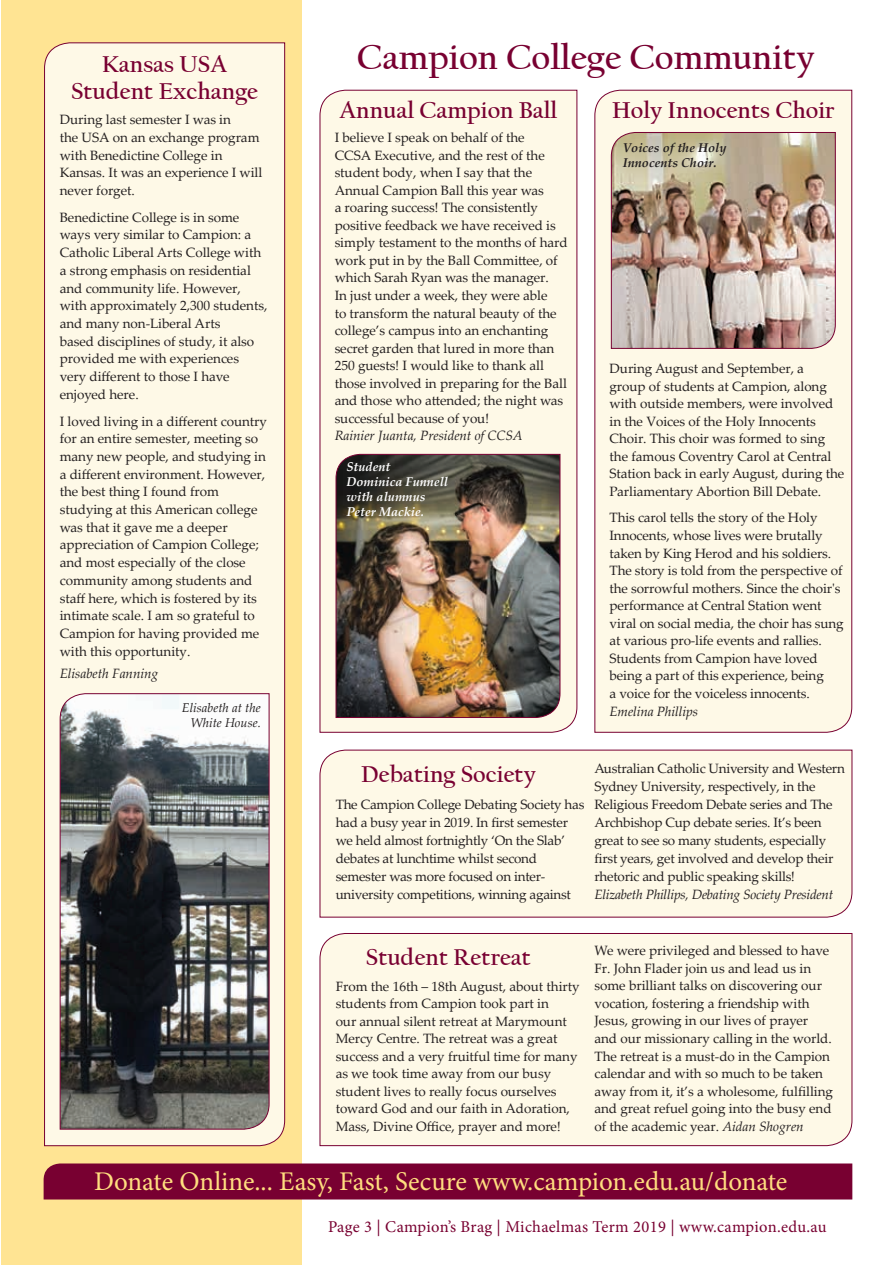
<style>
.page{position:relative;width:895px;height:1265px;background:#fff}
.page>*{position:absolute;margin:0;border:0;box-sizing:border-box;transform-origin:0 0}
.Maroon_Heading{font:700 36px "Californian FB";color:#780031}
.t1{font:27px "Minion Pro";letter-spacing:-.005em;color:#ffde7f}
.Maroon_Heading-2{font:700 24px "Californian FB";color:#780031}
.t2{font:16.5px "Minion Pro";letter-spacing:.015em;color:#780031}
.Body_Copy{font:13.5px/17.5px "Palatino Linotype";letter-spacing:-.005em;color:#231f20}
.Body_Copy-2{font:italic 13.5px "Palatino Linotype";letter-spacing:-.005em;color:#231f20}
.Photo_Caption{font:italic 700 12.75px/15px "Palatino Linotype";color:#fff}
.Photo_Caption-2{font:italic 700 12.75px/15px "Palatino Linotype";color:#231f20}
.Photo_Caption-3{font:italic 12.75px/15px "Palatino Linotype";color:#231f20;text-align:right}
.s1{font-style:italic}
</style>
<div class="page">
<div style="left:2px;top:0;width:300px;height:1264px;background:#ffe493"></div>
<div style="left:44px;top:1163px;width:808px;height:36px;background:#780031"></div>
<div style="left:319px;top:89px;width:258px;height:644px;background:#fef9e7"></div>
<img style="left:335px;top:453px;width:225px;height:265px">
<div style="left:594px;top:89px;width:258px;height:644px;background:#fef9e7"></div>
<img style="left:610px;top:132px;width:226px;height:217px">
<div style="left:319px;top:933px;width:533px;height:213px;background:#fef9e7"></div>
<div style="left:44px;top:42px;width:241px;height:1104px;background:#fef9e7"></div>
<img style="left:59px;top:693px;width:211px;height:436px">
<div style="left:319px;top:749px;width:533px;height:168px;background:#fef9e7"></div>
<p class="Maroon_Heading-2" style="left:102px;top:51px;width:126px">Kansas USA</p>
<p class="Maroon_Heading-2" style="left:71px;top:78px;width:189px">Student Exchange</p>
<p class="Body_Copy" style="left:60px;top:110px;width:204px">During last semester I was in<br>the USA on an exchange program with Benedictine College in<br>Kansas. It was an experience I will never forget.</p>
<p class="Body_Copy" style="left:60px;top:208px;width:209px">Benedictine College is in some ways very similar to Campion: a<br>Catholic Liberal Arts College with a strong emphasis on residential and community life. However, with approximately 2,300 students, and many non-Liberal Arts<br>based disciplines of study, it also provided me with experiences very different to those I have enjoyed here.</p>
<p class="Body_Copy" style="left:60px;top:411px;width:209px">I loved living in a different country for an entire semester, meeting so many new people, and studying in a different environment. However, the best thing I found from studying at this American college was that it gave me a deeper appreciation of Campion College; and most especially of the close community among students and staff here, which is fostered by its intimate scale. I am so grateful to<br>Campion for having provided me with this opportunity.</p>
<p class="Body_Copy-2" style="left:60px;top:663px;width:100px">Elisabeth Fanning</p>
<p class="Photo_Caption-3" style="left:182px;top:700px;width:80px">Elisabeth at the<br>White House.</p>
<p class="Maroon_Heading" style="left:357px;top:37px;width:459px">Campion College Community</p>
<p class="Maroon_Heading-2" style="left:339px;top:97px;width:219px">Annual Campion Ball</p>
<p class="Body_Copy" style="left:335px;top:128px;width:234px">I believe I speak on behalf of the<br>CCSA Executive, and the rest of the student body, when I say that the Annual Campion Ball this year was<br>a roaring success! The consistently positive feedback we have received is simply testament to the months of hard work put in by the Ball Committee, of which Sarah Ryan was the manager.<br>In just under a week, they were able<br>to transform the natural beauty of the college’s campus into an enchanting secret garden that lured in more than 250 guests! I would like to thank all those involved in preparing for the Ball and those who attended; the night was successful because of you!<br><span class="s1">Rainier Juanta, President of CCSA</span></p>
<p class="Photo_Caption" style="left:346px;top:459px;width:103px">Student<br>Dominica Funnell with alumnus<br>Peter Mackie.</p>
<p class="Maroon_Heading-2" style="left:612px;top:97px;width:224px">Holy Innocents Choir</p>
<p class="Photo_Caption-2" style="left:623px;top:139px;width:105px">Voices of the Holy<br>Innocents Choir.</p>
<p class="Body_Copy" style="left:609px;top:359px;width:236px">During August and September, a<br>group of students at Campion, along with outside members, were involved in the Voices of the Holy Innocents Choir. This choir was formed to sing the famous Coventry Carol at Central Station back in early August, during the Parliamentary Abortion Bill Debate.</p>
<p class="Body_Copy" style="left:609px;top:508px;width:236px">This carol tells the story of the Holy Innocents, whose lives were brutally taken by King Herod and his soldiers.<br>The story is told from the perspective of the sorrowful mothers. Since the choir's performance at Central Station went viral on social media, the choir has sung at various pro-life events and rallies.<br>Students from Campion have loved being a part of this experience, being<br>a voice for the voiceless innocents.<br><span class="s1">Emelina Phillips</span></p>
<p class="Maroon_Heading-2" style="left:361px;top:760px;width:176px">Debating Society</p>
<p class="Body_Copy" style="left:336px;top:794px;width:250px;line-height:18px">The Campion College Debating Society has had a busy year in 2019. In first semester we held almost fortnightly ‘On the Slab’ debates at lunchtime whilst second semester was more focused on inter&shy;university competitions, winning against</p>
<p class="Body_Copy" style="left:594px;top:759px;width:252px;line-height:18px">Australian Catholic University and Western Sydney University, respectively, in the Religious Freedom Debate series and The Archbishop Cup debate series. It’s been great to see so many students, especially first years, get involved and develop their rhetoric and public speaking skills!<br><span class="s1">Elizabeth Phillips, Debating Society President</span></p>
<p class="Maroon_Heading-2" style="left:366px;top:943px;width:167px">Student Retreat</p>
<p class="Body_Copy" style="left:336px;top:976px;width:245px">From the 16th – 18th August, about thirty students from Campion took part in<br>our annual silent retreat at Marymount Mercy Centre. The retreat was a great success and a very fruitful time for many as we took time away from our busy student lives to really focus ourselves toward God and our faith in Adoration, Mass, Divine Office, prayer and more!</p>
<p class="Body_Copy" style="left:594px;top:941px;width:240px">We were privileged and blessed to have Fr. John Flader join us and lead us in some brilliant talks on discovering our vocation, fostering a friendship with Jesus, growing in our lives of prayer and our missionary calling in the world.<br>The retreat is a must-do in the Campion calendar and with so much to be taken away from it, it’s a wholesome, fulfilling and great refuel going into the busy end of the academic year. <span class="s1">Aidan Shogren</span></p>
<p class="t1" style="left:94px;top:1163px;width:694px">Donate Online... Easy, Fast, Secure www.campion.edu.au/donate</p>
<p class="t2" style="left:328px;top:1215px;width:500px">Page 3 | Campion’s Brag | Michaelmas Term 2019 | www.campion.edu.au</p>
</div>
